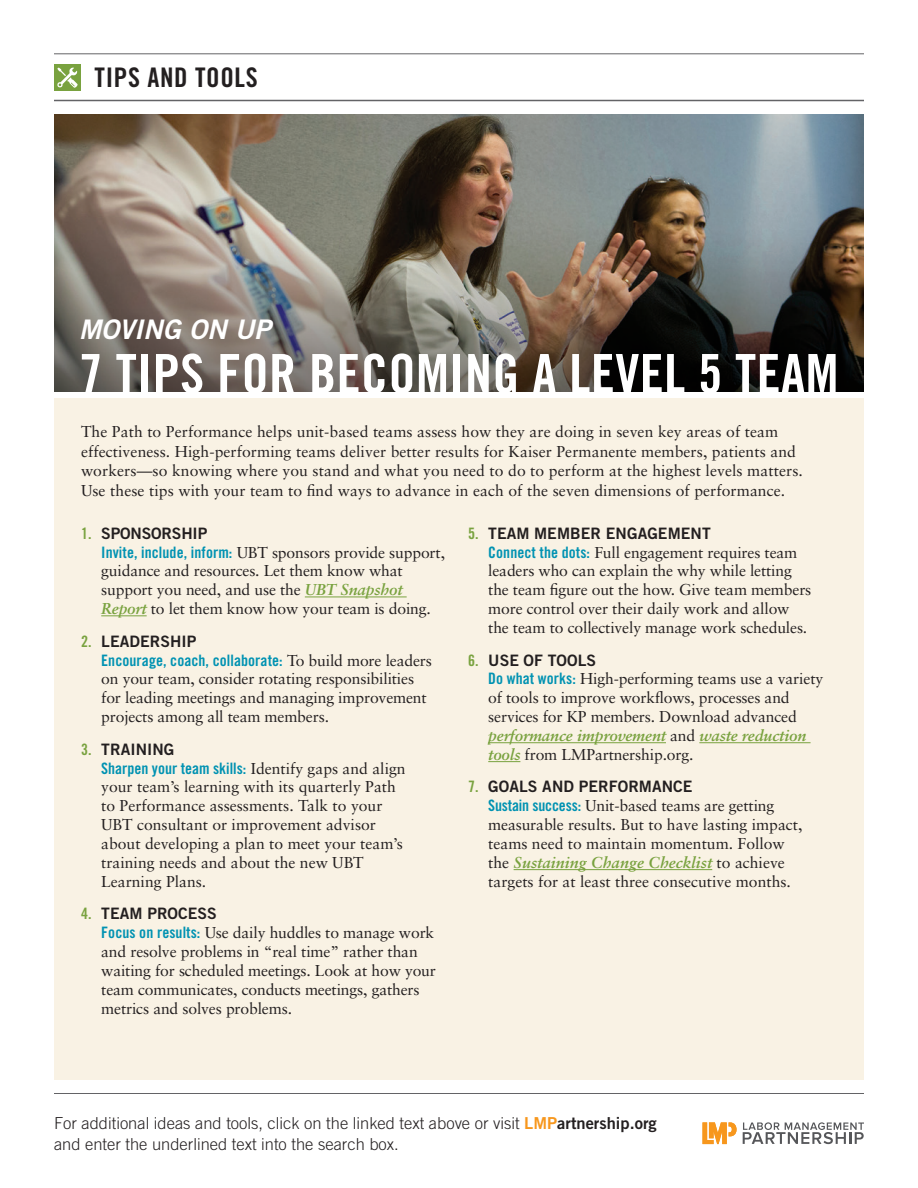
<style>
.page{position:relative;width:918px;height:1188px;background:#fff}
.page>*{position:absolute;margin:0;border:0;box-sizing:border-box;transform-origin:0 0}
.t1{font:54px "Trade Gothic LT Std Bd Cn 20";letter-spacing:.01em;color:#fff}
.t2{font:27px "Trade Gothic LT Std Bd Cn 20";letter-spacing:.025em;color:#231f20}
.t3{font:27px "Trade Gothic LT Std Bd 2 Obl";color:#fff}
.t4{font:300 16.5px/21px "Trade Gothic LT Std";color:#231f20}
.t5{font:15.75px/18.9px "Sabon";letter-spacing:-.01em;color:#231f20}
.t6{font:15.75px "Trade Gothic LT Std Bd 2";letter-spacing:.005em;color:#231f20}
.t7{font:15.75px "Trade Gothic LT Std Bd Cn 20";letter-spacing:.005em;color:#0092b2}
.s1{font-family:"Trade Gothic LT Std Bd Cn 20";color:#79a23f}
.s2{font-family:"Trade Gothic LT Std Bd Cn 20";color:#0092b2}
.s3{font-weight:700;font-style:italic;color:#79a23f}
.s4{font-family:"Sabon";color:#231f20}
.s5{font-family:"Trade Gothic LT Std Bd 2";font-weight:400;color:#f7971d}
.s6{font-family:"Trade Gothic LT Std Bd 2";font-weight:400}
</style>
<div class="page">
<div style="left:54px;top:398px;width:810px;height:682px;background:#f9f2e4"></div>
<hr style="left:54px;top:54px;width:810px;height:1px;background:#636366">
<hr style="left:54px;top:100px;width:810px;height:1px;background:#636366">
<div style="left:54px;top:64px;width:27px;height:27px;background:#79a23f"></div>
<svg style="left:57px;top:67px;width:21px;height:21px"></svg>
<hr style="left:305px;top:597px;width:102px;height:1px;background:#79a23f">
<hr style="left:101px;top:615px;width:46px;height:1px;background:#79a23f">
<hr style="left:488px;top:742px;width:178px;height:1px;background:#79a23f">
<hr style="left:699px;top:742px;width:112px;height:1px;background:#79a23f">
<hr style="left:488px;top:761px;width:32px;height:1px;background:#79a23f">
<hr style="left:514px;top:869px;width:198px;height:1px;background:#79a23f">
<img style="left:54px;top:115px;width:810px;height:277px">
<hr style="left:54px;top:1093px;width:810px;height:1px;background:#636366">
<svg style="left:743px;top:1122px;width:121px;height:22px"></svg>
<svg style="left:702px;top:1122px;width:35px;height:22px"></svg>
<h2 class="t2" style="left:94px;top:61px;width:165px">TIPS AND TOOLS</h2>
<h2 class="t3" style="left:79px;top:313px;width:193px">MOVING ON UP</h2>
<h1 class="t1" style="left:79px;top:341px;width:761px">7 TIPS FOR BECOMING A LEVEL 5 TEAM</h1>
<p class="t5" style="left:81px;top:422px;width:723px;line-height:19.5px">The Path to Performance helps unit-based teams assess how they are doing in seven key areas of team effectiveness. High-performing teams deliver better results for Kaiser Permanente members, patients and workers—so knowing where you stand and what you need to do to perform at the highest levels matters.<br>Use these tips with your team to find ways to advance in each of the seven dimensions of performance.</p>
<p class="t6" style="left:81px;top:523px;width:128px"><span class="s1">1.</span> SPONSORSHIP</p>
<p class="t5" style="left:101px;top:542px;width:345px"><span class="s2">Invite, include, inform:</span> UBT sponsors provide support, guidance and resources. Let them know what support you need, and use the <span class="s3">UBT Snapshot Report</span> to let them know how your team is doing.</p>
<p class="t6" style="left:81px;top:631px;width:117px"><span class="s1">2.</span> LEADERSHIP</p>
<p class="t7" style="left:101px;top:650px;width:332px">Encourage, coach, collaborate: <span class="s4">To build more leaders</span></p>
<p class="t5" style="left:101px;top:669px;width:327px">on your team, consider rotating responsibilities for leading meetings and managing improvement projects among all team members.</p>
<p class="t6" style="left:81px;top:739px;width:95px"><span class="s1">3.</span> TRAINING</p>
<p class="t7" style="left:101px;top:758px;width:306px">Sharpen your team skills: <span class="s4">Identify gaps and align</span></p>
<p class="t5" style="left:101px;top:777px;width:303px">your team’s learning with its quarterly Path to Performance assessments. Talk to your UBT consultant or improvement advisor about developing a plan to meet your team’s training needs and about the new UBT Learning Plans.</p>
<p class="t6" style="left:81px;top:904px;width:137px"><span class="s1">4.</span> TEAM PROCESS</p>
<p class="t5" style="left:101px;top:923px;width:336px"><span class="s2">Focus on results:</span> Use daily huddles to manage work and resolve problems in “real time” rather than waiting for scheduled meetings. Look at how your team communicates, conducts meetings, gathers metrics and solves problems.</p>
<p class="t6" style="left:468px;top:523px;width:244px"><span class="s1">5.</span> TEAM MEMBER ENGAGEMENT</p>
<p class="t5" style="left:488px;top:542px;width:325px"><span class="s2">Connect the dots:</span> Full engagement requires team leaders who can explain the why while letting the team figure out the how. Give team members more control over their daily work and allow the team to collectively manage work schedules.</p>
<p class="t6" style="left:468px;top:650px;width:130px"><span class="s1">6.</span> USE OF TOOLS</p>
<p class="t5" style="left:488px;top:669px;width:337px"><span class="s2">Do what works:</span> High-performing teams use a variety of tools to improve workflows, processes and services for KP members. Download advanced <span class="s3">performance improvement</span> and <span class="s3">waste reduction tools</span> from LMPartnership.org.</p>
<p class="t6" style="left:468px;top:777px;width:226px"><span class="s1">7.</span> GOALS AND PERFORMANCE</p>
<p class="t5" style="left:488px;top:796px;width:316px"><span class="s2">Sustain success:</span> Unit-based teams are getting measurable results. But to have lasting impact, teams need to maintain momentum. Follow the <span class="s3">Sustaining Change Checklist</span> to achieve targets for at least three consecutive months.</p>
<p class="t4" style="left:54px;top:1112px;width:604px">For additional ideas and tools, click on the linked text above or visit <span class="s5">LMP</span><span class="s6">artnership.org </span>and enter the underlined text into the search box.</p>
</div>
